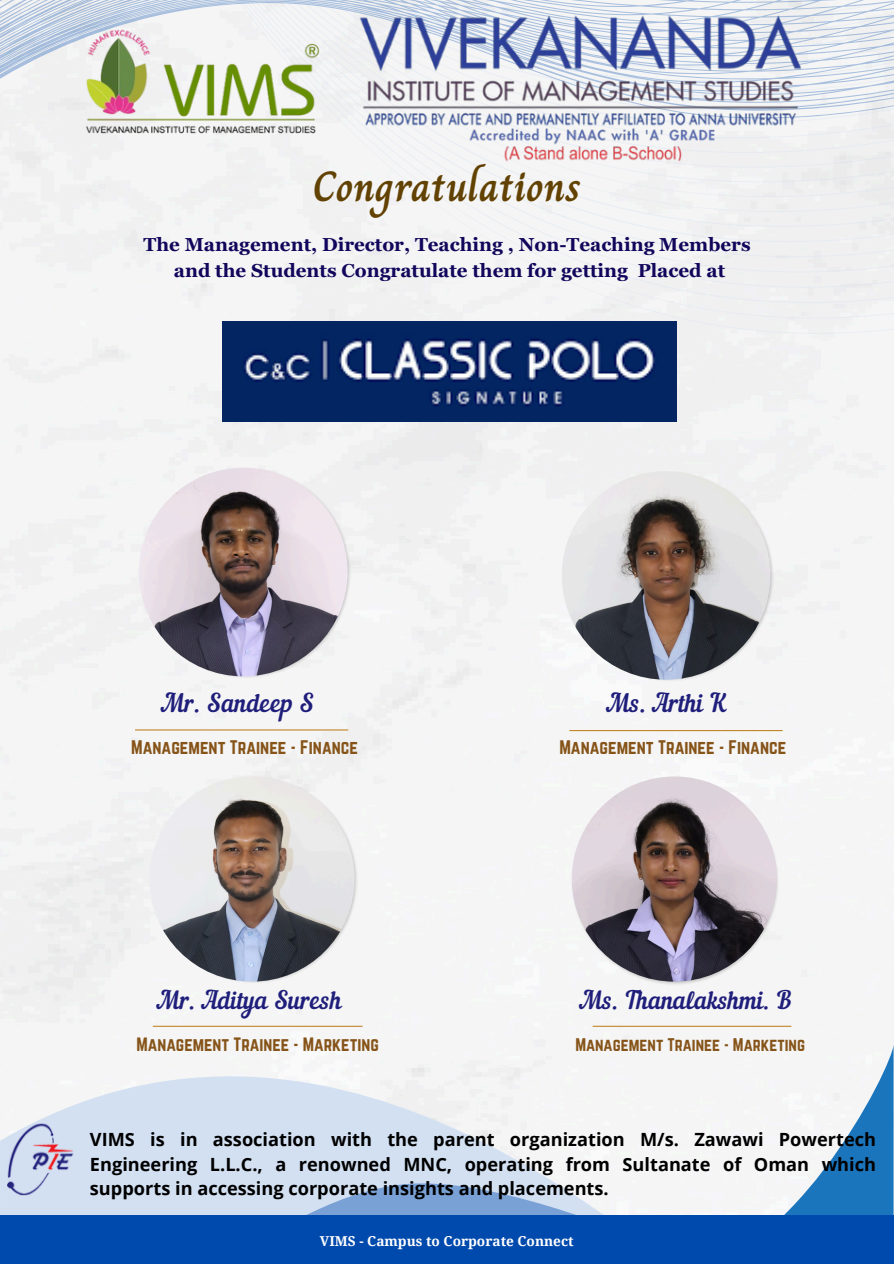
<style>
.page{position:relative;width:894px;height:1264px;background:#fff}
.page>*{position:absolute;margin:0;border:0;box-sizing:border-box;transform-origin:0 0}
.t1{font:700 42.3px "Charm";color:#624202}
.t2{font:25.35px "Nautilus Pompilius";color:#1f1e7b}
.t3{font:24.9px "Nautilus Pompilius";color:#1f1e7b}
.t4{font:700 18.75px/25.8px "Georgia Pro";color:#11065b;text-align:center}
.t5{font:700 18.15px/24.6px "Open Sans";color:#000;text-align:justify}
.t6{font:17.25px "Norwester";color:#865419}
.t7{font:16.95px "Norwester";color:#865419}
.t8{font:16.05px "Norwester";color:#865419}
.t9{font:700 13.65px "Noto Serif";color:#fff}
</style>
<div class="page">
<div style="left:0;top:334px;width:892px;height:618px;background:#f5f5f5"></div>
<svg style="left:0;top:952px;width:839px;height:231px;fill:#f5f5f5"></svg>
<svg style="left:312px;top:1044px;width:581px;height:139px;fill:#f5f5f5"></svg>
<svg style="left:0;top:1183px;width:893px;height:31px"></svg>
<div style="left:0;top:183px;width:893px;height:151px;background:#f3f4f5"></div>
<svg style="left:0;top:33px;width:893px;height:150px;fill:#f4f5f5"></svg>
<svg style="left:0;top:0;width:893px;height:33px"></svg>
<div style="left:0;top:1214px;width:893px;height:49px;background:#004aad"></div>
<img style="left:152px;top:776px;width:207px;height:207px">
<hr style="left:153px;top:1025px;width:209px;height:1px;background:#c2862b">
<img style="left:149px;top:776px;width:205px;height:205px;border-radius:50%">
<img style="left:8px;top:1121px;width:74px;height:81px">
<img style="left:564px;top:471px;width:210px;height:210px">
<hr style="left:569px;top:730px;width:213px;height:1px;background:#c2862b">
<img style="left:561px;top:471px;width:209px;height:208px;border-radius:50%">
<img style="left:3px;top:10px;width:890px;height:158px">
<img style="left:141px;top:468px;width:211px;height:210px">
<hr style="left:135px;top:729px;width:213px;height:1px;background:#c2862b">
<img style="left:139px;top:468px;width:208px;height:208px;border-radius:50%">
<img style="left:571px;top:778px;width:207px;height:207px">
<hr style="left:592px;top:1025px;width:199px;height:1px;background:#c2862b">
<img style="left:571px;top:776px;width:205px;height:205px;border-radius:50%">
<img style="left:223px;top:322px;width:453px;height:100px">
<p class="t1" style="left:312px;top:154px;width:270px">Congratulations</p>
<p class="t4" style="left:143px;top:231px;width:608px">The Management, Director, Teaching , Non-Teaching Members and the Students Congratulate them for getting Placed at</p>
<p class="t2" style="left:161px;top:693px;width:155px">Mr. Sandeep S</p>
<p class="t2" style="left:606px;top:693px;width:122px">Ms. Arthi K</p>
<p class="t6" style="left:131px;top:737px;width:228px">Management Trainee - Finance</p>
<h2 class="t6" style="left:559px;top:737px;width:228px">Management Trainee - Finance</h2>
<p class="t3" style="left:157px;top:990px;width:187px">Mr. Aditya Suresh</p>
<p class="t7" style="left:136px;top:1034px;width:244px">Management Trainee - Marketing</p>
<h4 class="t3" style="left:579px;top:990px;width:214px">Ms. Thanalakshmi. B</h4>
<h4 class="t8" style="left:575px;top:1035px;width:231px">Management Trainee - Marketing</h4>
<p class="t5" style="left:90px;top:1126px;width:787px">VIMS is in association with the parent organization M/s. Zawawi Powertech Engineering L.L.C., a renowned MNC, operating from Sultanate of Oman which supports in accessing corporate insights and placements.</p>
<h2 class="t9" style="left:320px;top:1231px;width:255px">VIMS - Campus to Corporate Connect</h2>
</div>
